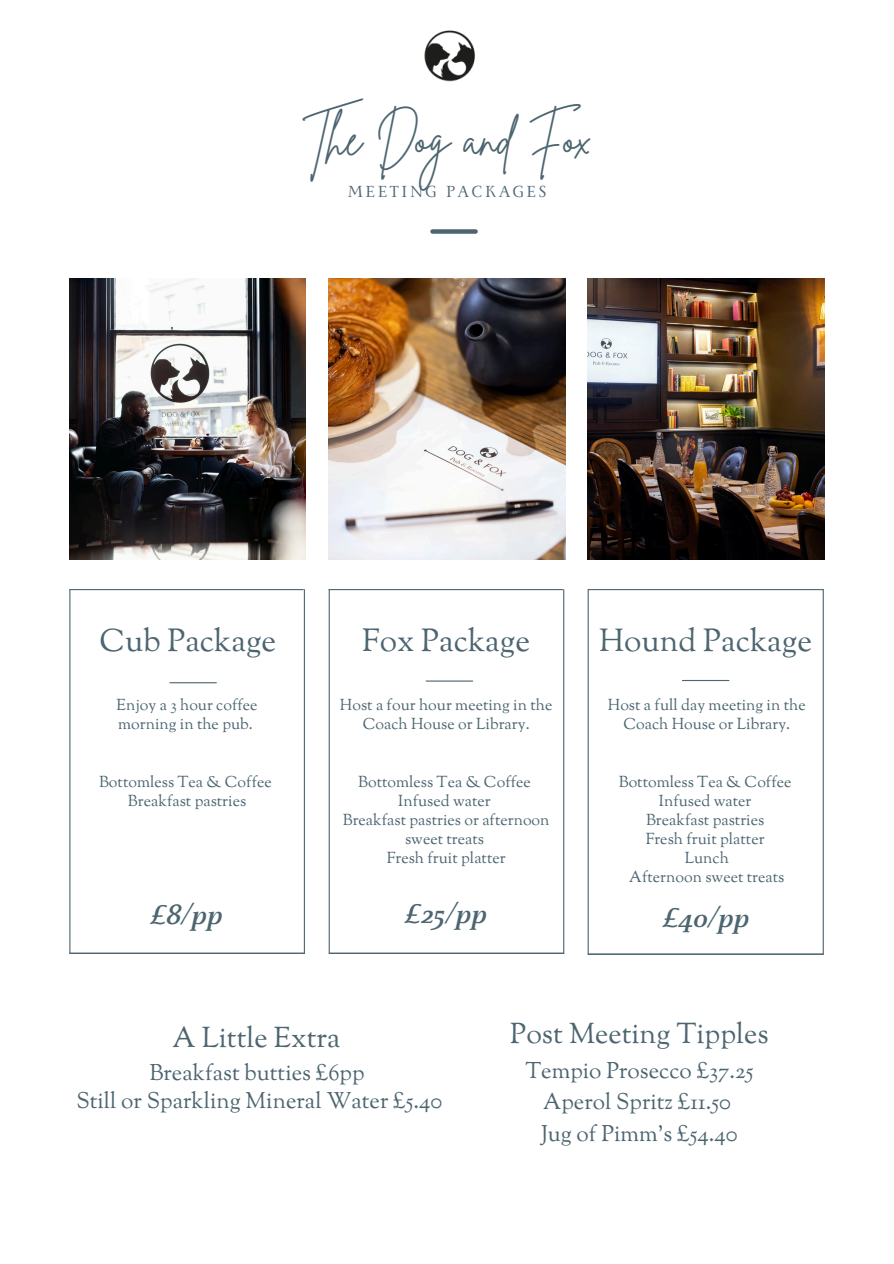
<style>
.page{position:relative;width:894px;height:1264px;background:#fff}
.page>*{position:absolute;margin:0;border:0;box-sizing:border-box;transform-origin:0 0}
.t1{font:46.65px "Brittany Signature";color:#4c6570}
.t2{font:31.65px "Sorts Mill Goudy";color:#4c6570}
.t3{font:italic 700 30px "Monterchi Serif";color:#4c6570}
.t4{font:28.5px "Sorts Mill Goudy";color:#4c6570}
.t5{font:22.5px/31.5px "Sorts Mill Goudy";color:#4c6570;text-align:center}
.t6{font:17.85px "Monterchi Serif";letter-spacing:.145em;color:#4c6570}
.t7{font:15.75px/19.2px "Sorts Mill Goudy";color:#4c6570;text-align:center}
</style>
<div class="page">
<div style="left:432px;top:229px;width:43px;height:5px;background:#4c6570"></div>
<hr style="left:69px;top:589px;width:1px;height:364px;background:#4c6570">
<hr style="left:70px;top:952px;width:234px;height:1px;background:#4c6570">
<hr style="left:304px;top:589px;width:1px;height:364px;background:#4c6570">
<hr style="left:328px;top:589px;width:2px;height:364px;background:#4c6570">
<hr style="left:329px;top:952px;width:234px;height:1px;background:#4c6570">
<hr style="left:563px;top:589px;width:1px;height:364px;background:#4c6570">
<hr style="left:588px;top:589px;width:235px;height:1px;background:#4c6570">
<hr style="left:329px;top:589px;width:233px;height:1px;background:#4c6570">
<hr style="left:70px;top:589px;width:233px;height:1px;background:#4c6570">
<hr style="left:587px;top:589px;width:1px;height:365px;background:#4c6570">
<hr style="left:588px;top:953px;width:235px;height:1px;background:#4c6570">
<hr style="left:822px;top:589px;width:1px;height:365px;background:#4c6570">
<img style="left:328px;top:279px;width:237px;height:280px">
<img style="left:69px;top:279px;width:237px;height:280px">
<img style="left:587px;top:279px;width:236px;height:280px">
<hr style="left:682px;top:680px;width:46px;height:1px;background:#4c6570">
<hr style="left:426px;top:680px;width:46px;height:1px;background:#4c6570">
<hr style="left:170px;top:682px;width:46px;height:1px;background:#4c6570">
<img style="left:424px;top:30px;width:51px;height:52px">
<p class="t1" style="left:303px;top:108px;width:290px">The Dog and Fox</p>
<p class="t6" style="left:348px;top:182px;width:200px">MEETING PACKAGES</p>
<p class="t2" style="left:100px;top:620px;width:178px">Cub Package</p>
<h3 class="t2" style="left:362px;top:620px;width:169px">Fox Package</h3>
<p class="t2" style="left:599px;top:620px;width:214px">Hound Package</p>
<h2 class="t7" style="left:117px;top:696px;width:142px;text-align:left">Enjoy a 3 hour coffee morning in the pub.</h2>
<p class="t7" style="left:99px;top:773px;width:174px">Bottomless Tea &amp; Coffee</p>
<p class="t7" style="left:128px;top:792px;width:120px">Breakfast pastries</p>
<p class="t7" style="left:340px;top:696px;width:214px">Host a four hour meeting in the<br>Coach House or Library.</p>
<p class="t7" style="left:358px;top:773px;width:174px">Bottomless Tea &amp; Coffee</p>
<p class="t7" style="left:398px;top:792px;width:94px">Infused water</p>
<p class="t7" style="left:343px;top:811px;width:208px">Breakfast pastries or afternoon sweet treats</p>
<p class="t7" style="left:386px;top:849px;width:120px">Fresh fruit platter</p>
<p class="t7" style="left:607px;top:696px;width:199px">Host a full day meeting in the<br>Coach House or Library.</p>
<p class="t7" style="left:618px;top:773px;width:174px">Bottomless Tea &amp; Coffee</p>
<p class="t7" style="left:658px;top:792px;width:94px">Infused water</p>
<p class="t7" style="left:645px;top:811px;width:120px">Breakfast pastries</p>
<p class="t7" style="left:645px;top:830px;width:120px">Fresh fruit platter</p>
<p class="t7" style="left:684px;top:849px;width:46px">Lunch</p>
<h3 class="t7" style="left:629px;top:869px;width:156px">Afternoon sweet treats</h3>
<p class="t3" style="left:151px;top:899px;width:73px">£8/pp</p>
<p class="t3" style="left:405px;top:899px;width:83px">£25/pp</p>
<p class="t3" style="left:663px;top:902px;width:87px">£40/pp</p>
<h2 class="t4" style="left:172px;top:1019px;width:169px">A Little Extra</h2>
<p class="t5" style="left:76px;top:1061px;width:367px;line-height:27px">Breakfast butties £6pp<br>Still or Sparkling Mineral Water £5.40</p>
<p class="t4" style="left:510px;top:1015px;width:260px">Post Meeting Tipples</p>
<p class="t5" style="left:525px;top:1056px;width:229px">Tempio Prosecco £37.25<br>Aperol Spritz £11.50<br>Jug of Pimm's £54.40</p>
</div>
